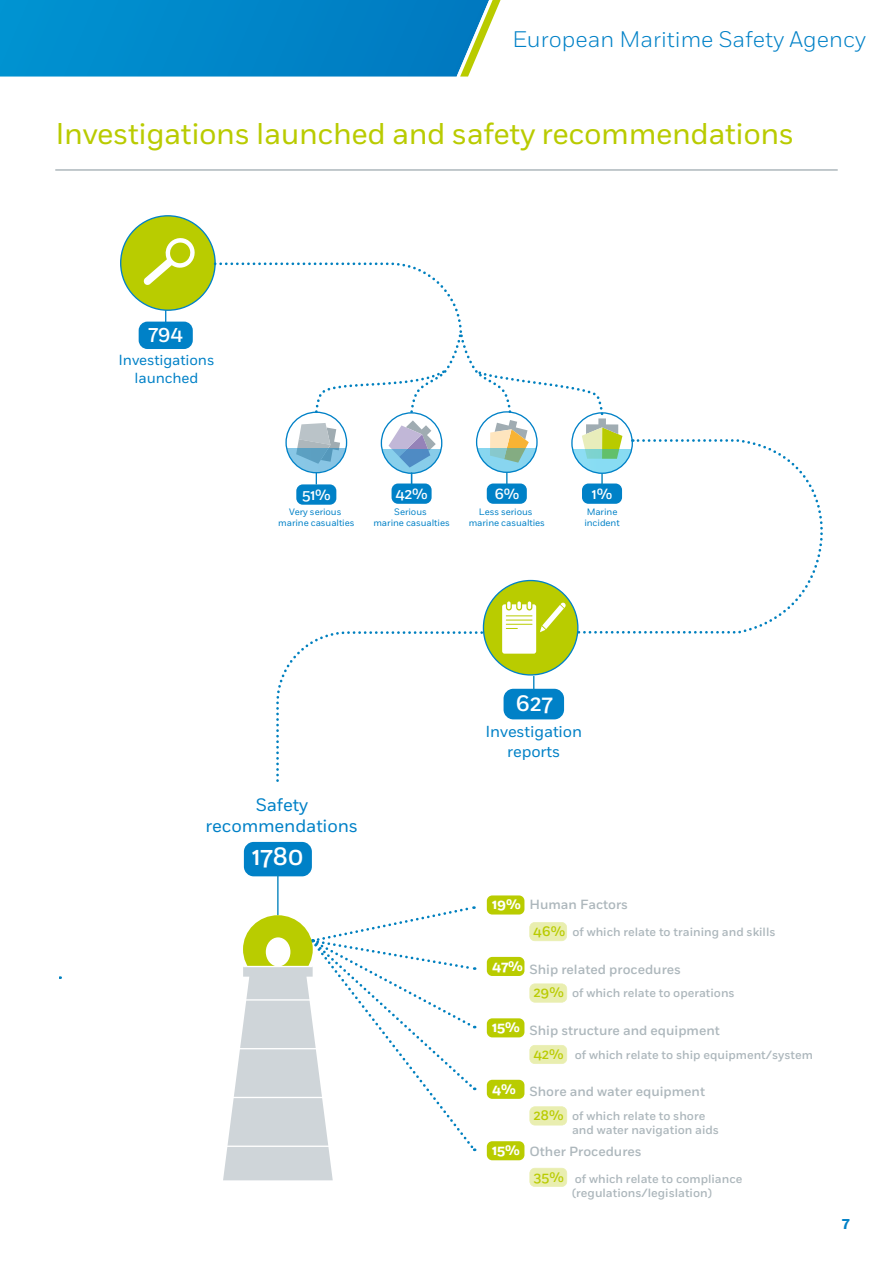
<style>
.page{position:relative;width:893px;height:1263px;background:#fff}
.page>*{position:absolute;margin:0;border:0;box-sizing:border-box;transform-origin:0 0}
.t1{font:30px "Fort";letter-spacing:-.015em;color:#b9cb00}
.t2{font:500 25.05px "Fort";color:#fff}
.t3{font:300 22.5px "Fort";color:#0081c7}
.t4{font:500 22.35px "Fort";color:#fff}
.t5{font:500 19.95px "Fort";color:#fff}
.t6{font:17.85px/21.5px "Fort";letter-spacing:-.01em;color:#0081c7;text-align:center}
.t7{font:15.9px/19.2px "Fort";letter-spacing:-.01em;color:#0081c7;text-align:center}
.t8{font:500 14.7px "Fort";color:#fff}
.t9{font:14.55px/17.5px "Fort";letter-spacing:-.01em;color:#0081c7;text-align:center}
.t10{font:700 14.25px "Fort";color:#0081c7}
.t11{font:700 13.8px "Fort";color:#fff}
.t12{font:500 13.8px "Fort";color:#b9cb00}
.t13{font:500 13.35px "Fort";color:#adb7bc}
.t14{font:500 12px/14.4px "Fort";color:#adb7bc}
.t15{font:9.3px/11.1px "Fort";letter-spacing:-.01em;color:#0081c7;text-align:center}
.s1{font-size:13.8px;color:#b9cb00}
</style>
<div class="page">
<svg style="left:0;top:0;width:501px;height:77px;background:#0e8cc7"></svg>
<hr style="left:55px;top:169px;width:783px;height:2px;background:#adb7bc">
<svg style="left:528px;top:439px;width:295px;height:195px"></svg>
<div style="left:139px;top:322px;width:54px;height:27px;background:#0081c7;border-radius:9px"></div>
<div style="left:121px;top:216px;width:94px;height:94px;background:#b9cc00;border-radius:50%"></div>
<svg style="left:143px;top:238px;width:52px;height:47px"></svg>
<svg style="left:165px;top:310px;width:1px;height:12px"></svg>
<div style="left:504px;top:689px;width:60px;height:30px;background:#0081c7;border-radius:10px"></div>
<svg style="left:533px;top:676px;width:1px;height:13px"></svg>
<div style="left:483px;top:580px;width:95px;height:95px;background:#b9cc00;border-radius:50%"></div>
<svg style="left:502px;top:601px;width:64px;height:53px"></svg>
<div style="left:582px;top:483px;width:40px;height:21px;background:#0081c7;border-radius:7px"></div>
<svg style="left:622px;top:449px;width:10px;height:24px"></svg>
<div style="left:392px;top:483px;width:40px;height:21px;background:#0081c7;border-radius:7px"></div>
<div style="left:296px;top:484px;width:40px;height:21px;background:#0081c7;border-radius:7px"></div>
<div style="left:487px;top:483px;width:40px;height:21px;background:#0081c7;border-radius:7px"></div>
<svg style="left:212px;top:261px;width:410px;height:223px"></svg>
<svg style="left:286px;top:449px;width:61px;height:23px"></svg>
<div style="left:285px;top:412px;width:62px;height:61px;border:1px solid #0081c7;border-radius:50%"></div>
<svg style="left:529px;top:922px;width:38px;height:19px"></svg>
<div style="left:487px;top:895px;width:37px;height:19px;background:#b9cc00;border-radius:5px"></div>
<svg style="left:529px;top:983px;width:38px;height:19px"></svg>
<div style="left:487px;top:957px;width:37px;height:19px;background:#b9cc00;border-radius:5px"></div>
<svg style="left:529px;top:1045px;width:38px;height:19px"></svg>
<div style="left:487px;top:1018px;width:37px;height:19px;background:#b9cc00;border-radius:5px"></div>
<svg style="left:529px;top:1106px;width:38px;height:19px"></svg>
<div style="left:487px;top:1080px;width:37px;height:19px;background:#b9cc00;border-radius:5px"></div>
<svg style="left:529px;top:1168px;width:38px;height:19px"></svg>
<div style="left:487px;top:1141px;width:37px;height:19px;background:#b9cc00;border-radius:5px"></div>
<svg style="left:276px;top:630px;width:208px;height:152px"></svg>
<div style="left:244px;top:842px;width:68px;height:34px;background:#0081c7;border-radius:10px"></div>
<hr style="left:277px;top:875px;width:2px;height:40px;background:#0081c7">
<svg style="left:223px;top:905px;width:253px;height:275px"></svg>
<hr style="left:243px;top:999px;width:71px;height:1px;background:#fff">
<hr style="left:234px;top:1048px;width:88px;height:1px;background:#fff">
<hr style="left:227px;top:1097px;width:103px;height:1px;background:#fff">
<hr style="left:219px;top:1145px;width:119px;height:2px;background:#fff">
<hr style="left:243px;top:966px;width:70px;height:1px;background:#fff">
<h3 class="t3" style="left:512px;top:26px;width:355px">European Maritime Safety Agency</h3>
<h1 class="t1" style="left:55px;top:115px;width:740px">Investigations launched and safety recommendations</h1>
<h3 class="t5" style="left:148px;top:321px;width:36px">794</h3>
<p class="t9" style="left:119px;top:352px;width:97px">Investigations launched</p>
<p class="t8" style="left:302px;top:486px;width:30px">51%</p>
<p class="t15" style="left:278px;top:506px;width:78px">Very serious marine casualties</p>
<p class="t8" style="left:395px;top:485px;width:34px">42%</p>
<p class="t15" style="left:373px;top:506px;width:78px">Serious<br>marine casualties</p>
<p class="t8" style="left:494px;top:485px;width:27px">6%</p>
<p class="t15" style="left:469px;top:506px;width:78px">Less serious marine casualties</p>
<p class="t8" style="left:592px;top:485px;width:22px">1%</p>
<p class="t15" style="left:584px;top:506px;width:37px;text-align:left">Marine incident</p>
<h3 class="t6" style="left:206px;top:794px;width:154px">Safety recommendations</h3>
<h2 class="t2" style="left:252px;top:841px;width:53px">1780</h2>
<h3 class="t4" style="left:516px;top:690px;width:38px">627</h3>
<h3 class="t7" style="left:485px;top:723px;width:98px">Investigation reports</h3>
<p class="t11" style="left:492px;top:896px;width:30px">19%</p>
<p class="t13" style="left:529px;top:896px;width:100px">Human Factors</p>
<p class="t14" style="left:533px;top:925px;width:244px"><span class="s1">46%</span> of which relate to training and skills</p>
<p class="t11" style="left:492px;top:957px;width:32px">47%</p>
<p class="t13" style="left:529px;top:961px;width:153px">Ship related procedures</p>
<p class="t14" style="left:533px;top:986px;width:203px"><span class="s1">29%</span> of which relate to operations</p>
<p class="t11" style="left:492px;top:1019px;width:29px">15%</p>
<p class="t13" style="left:529px;top:1022px;width:192px">Ship structure and equipment</p>
<p class="t14" style="left:533px;top:1048px;width:281px"><span class="s1">42%</span> of which relate to ship equipment/system</p>
<p class="t11" style="left:492px;top:1080px;width:25px">4%</p>
<p class="t13" style="left:529px;top:1083px;width:177px">Shore and water equipment</p>
<p class="t14" style="left:572px;top:1109px;width:149px">of which relate to shore and water navigation aids</p>
<p class="t12" style="left:533px;top:1107px;width:32px">28%</p>
<p class="t11" style="left:492px;top:1142px;width:29px">15%</p>
<p class="t13" style="left:529px;top:1143px;width:114px">Other Procedures</p>
<p class="t14" style="left:572px;top:1172px;width:172px">of which relate to compliance (regulations/legislation)</p>
<p class="t12" style="left:533px;top:1168px;width:32px">35%</p>
<p class="t10" style="left:841px;top:1215px;width:10px">7</p>
</div>
